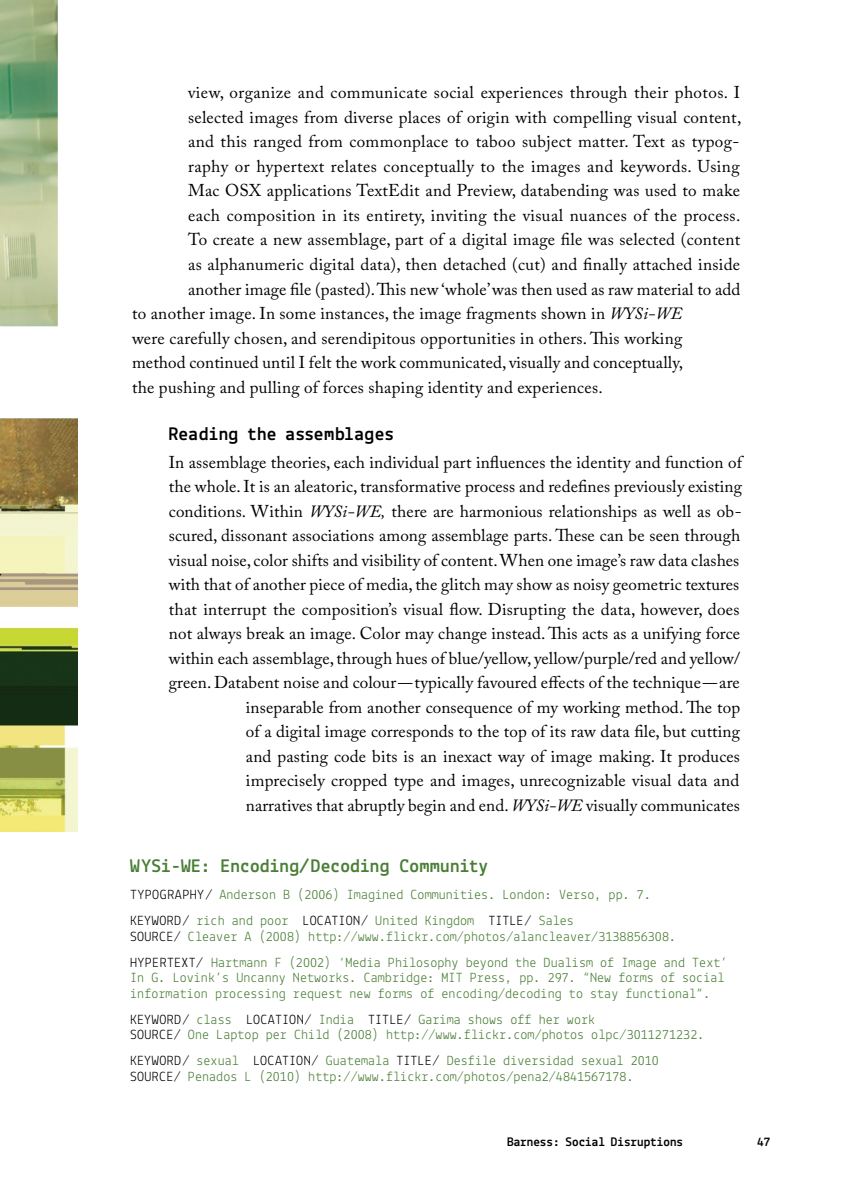
<style>
.page{position:relative;width:844px;height:1201px;background:#fff}
.page>*{position:absolute;margin:0;border:0;box-sizing:border-box;transform-origin:0 0}
.t1{font:700 19.25px "Lekton";letter-spacing:.01em;color:#497e35}
.t2{font:700 19.25px "Lekton";letter-spacing:.01em;color:#000}
.t3{font:17.15px/24.5px "Adobe Caslon Pro";letter-spacing:.01em;color:#000;text-align:right}
.t4{font:14px/15.8px "Lekton";letter-spacing:.005em;color:#497e35}
.t5{font:14px "Lekton";letter-spacing:.005em;color:#000}
.t6{font:700 13.12px "Lekton";color:#000}
.s1{font-style:italic}
.s2{color:#000}
.s3{color:#497e35}
</style>
<div class="page">
<img style="left:0;top:419px;width:77px;height:412px">
<img style="left:0;top:0;width:58px;height:326px">
<p class="t3" style="left:188px;top:80px;width:553px">view, organize and communicate social experiences through their photos. I</p>
<p class="t3" style="left:188px;top:105px;width:554px">selected images from diverse places of origin with compelling visual content,</p>
<p class="t3" style="left:188px;top:129px;width:552px">and this ranged from commonplace to taboo subject matter. Text as typog-</p>
<p class="t3" style="left:188px;top:154px;width:553px">raphy or hypertext relates conceptually to the images and keywords. Using</p>
<p class="t3" style="left:188px;top:178px;width:553px">Mac OSX applications TextEdit and Preview, databending was used to make</p>
<p class="t3" style="left:188px;top:203px;width:553px">each composition in its entirety, inviting the visual nuances of the process.</p>
<p class="t3" style="left:188px;top:227px;width:553px">To create a new assemblage, part of a digital image file was selected (content</p>
<p class="t3" style="left:188px;top:252px;width:553px">as alphanumeric digital data), then detached (cut) and finally attached inside</p>
<p class="t3" style="left:188px;top:276px;width:553px">another image file (pasted). This new ‘whole’ was then used as raw material to add</p>
<p class="t3" style="left:132px;top:301px;width:551px">to another image. In some instances, the image fragments shown in <span class="s1">WYSi-WE</span></p>
<p class="t3" style="left:132px;top:325px;width:551px">were carefully chosen, and serendipitous opportunities in others. This working</p>
<p class="t3" style="left:132px;top:350px;width:552px">method continued until I felt the work communicated, visually and conceptually,</p>
<p class="t3" style="left:132px;top:374px;width:472px">the pushing and pulling of forces shaping identity and experiences.</p>
<p class="t2" style="left:169px;top:422px;width:227px">Reading the assemblages</p>
<p class="t3" style="left:169px;top:449px;width:574px">In assemblage theories, each individual part influences the identity and function of the whole. It is an aleatoric, transformative process and redefines previously existing conditions. Within <span class="s1">WYSi-WE,</span> there are harmonious relationships as well as ob&shy;scured, dissonant associations among assemblage parts. These can be seen through visual noise, color shifts and visibility of content. When one image’s raw data clashes with that of another piece of media, the glitch may show as noisy geometric textures that interrupt the composition’s visual flow. Disrupting the data, however, does not always break an image. Color may change instead. This acts as a unifying force within each assemblage, through hues of blue/yellow, yellow/purple/red and yellow/ green. Databent noise and colour—typically favoured effects of the technique—are inseparable from another consequence of my working method. The top<br>of a digital image corresponds to the top of its raw data file, but cutting<br>and pasting code bits is an inexact way of image making. It produces imprecisely cropped type and images, unrecognizable visual data and<br>narratives that abruptly begin and end. <span class="s1">WYSi-WE</span> visually communicates</p>
<p class="t1" style="left:130px;top:854px;width:359px">WYSi-WE: Encoding/Decoding Community</p>
<p class="t5" style="left:130px;top:886px;width:38px">Typograp</p>
<p class="t4" style="left:130px;top:881px;width:522px;line-height:25.7px;text-indent:60px"><span class="s2">hy/</span> Anderson B (2006) Imagined Communities. London: Verso, pp. 7.<br><span class="s2">Keyword/</span> rich and poor <span class="s2">Locati</span></p>
<p class="t4" style="left:130px;top:912px;width:547px;text-indent:215px"><span class="s2">on/</span> United Kingdom <span class="s2">Titl e/</span> Sales<br><span class="s2">Sourc e/</span> Cleaver A (2008) http://www.flickr.com/photos/alancleaver/3138856308.</p>
<p class="t4" style="left:130px;top:953px;width:598px"><span class="s2">Hypertext/</span> Hartmann F (2002) ‘Media Philosophy beyond the Dualism of Image and Text’<br>In G. Lovink’s Uncanny Networks. Cambridge: MIT Press, pp. 297. “New forms of social information processing request new forms of encoding/decoding to stay functional”.</p>
<p class="t5" style="left:130px;top:1010px;width:138px">Keyword/ <span class="s3">class</span> Locati</p>
<p class="t4" style="left:130px;top:1011px;width:575px;text-indent:159px"><span class="s2">on/</span> India <span class="s2">Title/</span> Garima shows off her work<br><span class="s2">Sourc e/</span> One Laptop per Child (2008) http://www.flickr.com/photos olpc/3011271232.</p>
<p class="t5" style="left:130px;top:1052px;width:145px">Keyword/ <span class="s3">sexual</span> Locati</p>
<p class="t4" style="left:130px;top:1052px;width:530px;text-indent:166px"><span class="s2">on/</span> Guatemala <span class="s2">Titl e/</span> Desfile diversidad sexual 2010<br><span class="s2">Sourc e/</span> Penados L (2010) http://www.flickr.com/photos/pena2/4841567178.</p>
<p class="t6" style="left:507px;top:1133px;width:177px">Barness: Social Disruptions</p>
<p class="t6" style="left:757px;top:1133px;width:15px">47</p>
</div>
